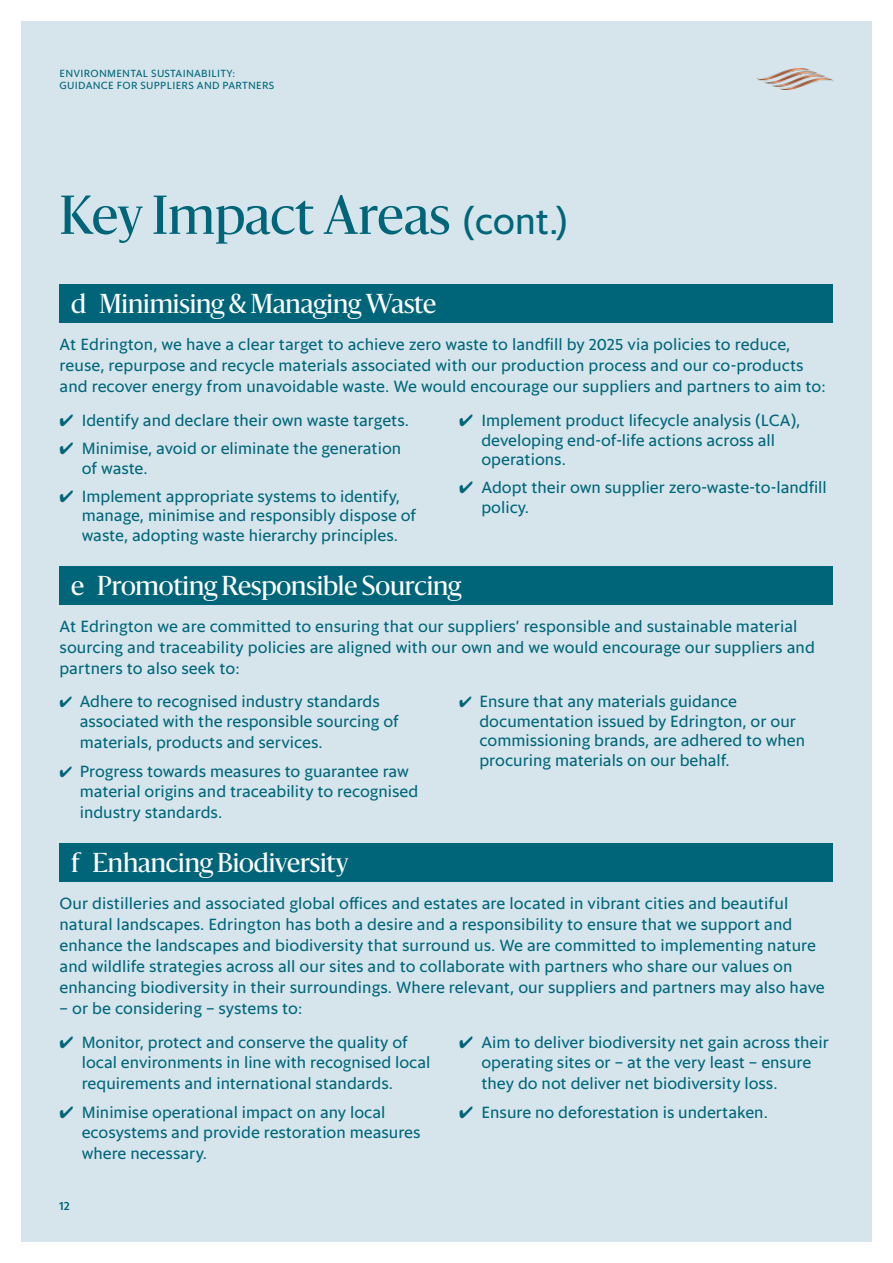
<style>
.page{position:relative;width:893px;height:1263px;background:#fff}
.page>*{position:absolute;margin:0;border:0;box-sizing:border-box;transform-origin:0 0}
.t1{font:51px "Sanomat";color:#006579}
.t2{font:25.5px "Sanomat";letter-spacing:-.005em;color:#fff}
.t3{font:16.5px/19.5px "Sanomat Sans Text";color:#006579}
.t4{font:500 12px "Sanomat Sans Text";color:#006579}
.t5{font:10.5px/12.6px "Sanomat Sans Text";letter-spacing:.025em;color:#006579}
.s1{font-family:"Sanomat Sans Text";font-size:37.5px}
</style>
<div class="page">
<div style="left:21px;top:21px;width:851px;height:1221px;background:#d5e5eb"></div>
<div style="left:60px;top:284px;width:773px;height:39px;background:#006579"></div>
<div style="left:60px;top:566px;width:773px;height:39px;background:#006579"></div>
<div style="left:60px;top:843px;width:773px;height:38px;background:#006579"></div>
<img style="left:757px;top:68px;width:76px;height:21px">
<p class="t5" style="left:60px;top:66px;width:216px">ENVIRONMENTAL SUSTAINABILITY:<br>GUIDANCE FOR SUPPLIERS AND PARTNERS</p>
<h1 class="t1" style="left:60px;top:178px;width:510px">Key Impact Areas <span class="s1">(cont.)</span></h1>
<h2 class="t2" style="left:71px;top:285px;width:367px">d Minimising &amp; Managing Waste</h2>
<p class="t3" style="left:60px;top:332px;width:768px;line-height:21px">At Edrington, we have a clear target to achieve zero waste to landfill by 2025 via policies to reduce, reuse, repurpose and recycle materials associated with our production process and our co-products and recover energy from unavoidable waste. We would encourage our suppliers and partners to aim to:</p>
<p class="t3" style="left:60px;top:409px;width:351px">✔ Identify and declare their own waste targets.</p>
<p class="t3" style="left:82px;top:437px;width:321px;text-indent:-22px">✔ Minimise, avoid or eliminate the generation of waste.</p>
<p class="t3" style="left:82px;top:485px;width:336px;text-indent:-22px">✔ Implement appropriate systems to identify, manage, minimise and responsibly dispose of waste, adopting waste hierarchy principles.</p>
<p class="t3" style="left:481px;top:410px;width:321px;text-indent:-22px">✔ Implement product lifecycle analysis (LCA), developing end-of-life actions across all operations.</p>
<p class="t3" style="left:481px;top:477px;width:347px;text-indent:-22px">✔ Adopt their own supplier zero-waste-to-landfill policy.</p>
<h2 class="t2" style="left:71px;top:567px;width:392px">e Promoting Responsible Sourcing</h2>
<p class="t3" style="left:60px;top:614px;width:757px;line-height:21px">At Edrington we are committed to ensuring that our suppliers’ responsible and sustainable material sourcing and traceability policies are aligned with our own and we would encourage our suppliers and partners to also seek to:</p>
<p class="t3" style="left:80px;top:690px;width:321px;text-indent:-20px">✔ Adhere to recognised industry standards associated with the responsible sourcing of</p>
<p class="t3" style="left:80px;top:731px;width:244px">materials, products and services.</p>
<p class="t3" style="left:80px;top:760px;width:340px;text-indent:-20px">✔ Progress towards measures to guarantee raw material origins and traceability to recognised</p>
<p class="t3" style="left:80px;top:801px;width:144px">industry standards.</p>
<h2 class="t2" style="left:71px;top:844px;width:279px">f Enhancing Biodiversity</h2>
<p class="t3" style="left:479px;top:690px;width:327px;text-indent:-20px">✔ Ensure that any materials guidance documentation issued by Edrington, or our commissioning brands, are adhered to when procuring materials on our behalf.</p>
<p class="t3" style="left:60px;top:891px;width:767px;line-height:21px">Our distilleries and associated global offices and estates are located in vibrant cities and beautiful natural landscapes. Edrington has both a desire and a responsibility to ensure that we support and enhance the landscapes and biodiversity that surround us. We are committed to implementing nature and wildlife strategies across all our sites and to collaborate with partners who share our values on enhancing biodiversity in their surroundings. Where relevant, our suppliers and partners may also have</p>
<p class="t3" style="left:60px;top:997px;width:244px">– or be considering – systems to:</p>
<p class="t3" style="left:82px;top:1031px;width:350px;text-indent:-22px">✔ Monitor, protect and conserve the quality of local environments in line with recognised local</p>
<p class="t3" style="left:82px;top:1072px;width:313px">requirements and international standards.</p>
<p class="t3" style="left:82px;top:1101px;width:340px;text-indent:-22px">✔ Minimise operational impact on any local ecosystems and provide restoration measures</p>
<p class="t3" style="left:82px;top:1142px;width:127px">where necessary.</p>
<p class="t4" style="left:60px;top:1197px;width:12px">12</p>
<p class="t3" style="left:459px;top:1031px;width:371px;text-align:center">✔ Aim to deliver biodiversity net gain across their operating sites or – at the very least – ensure</p>
<p class="t3" style="left:481px;top:1072px;width:298px">they do not deliver net biodiversity loss.</p>
<p class="t3" style="left:459px;top:1101px;width:310px">✔ Ensure no deforestation is undertaken.</p>
</div>
